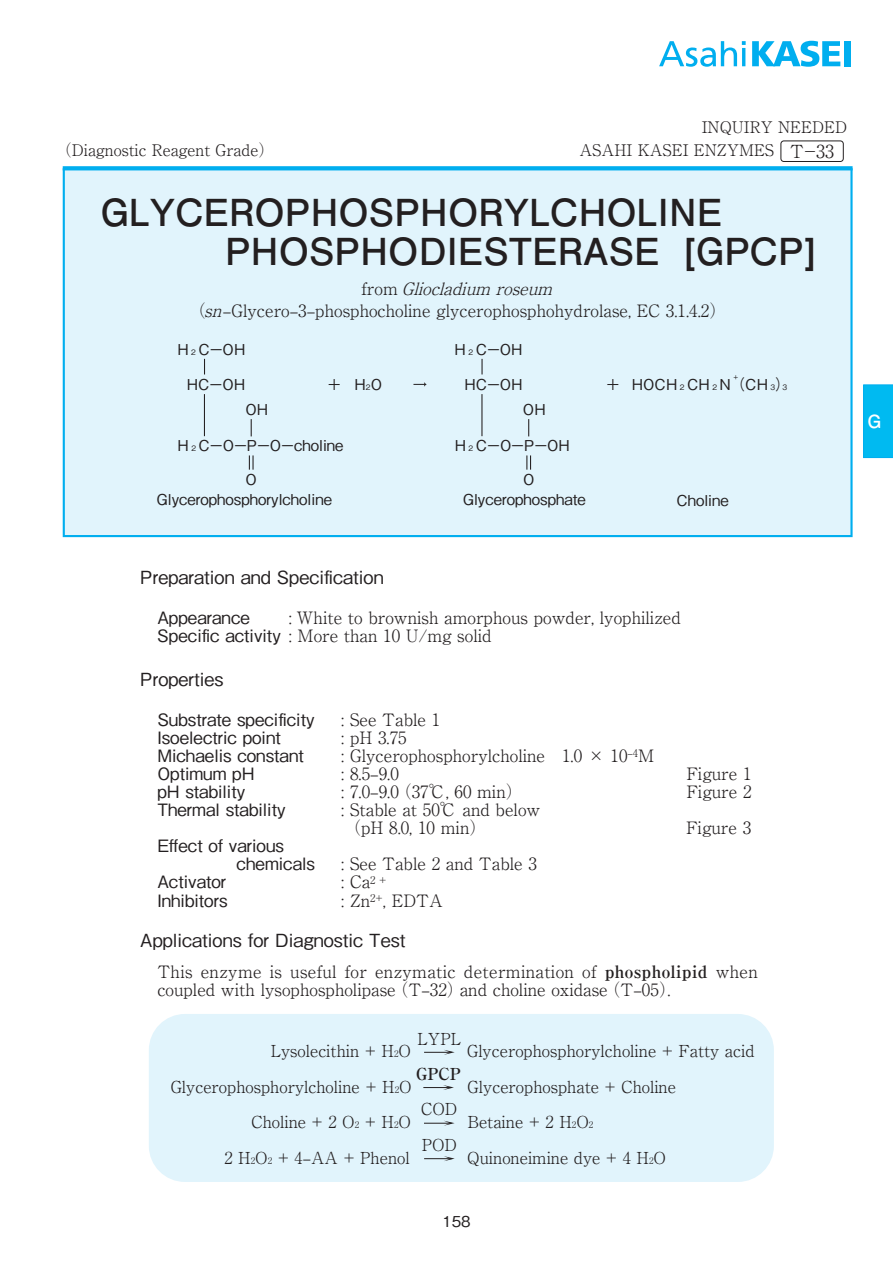
<style>
.page{position:relative;width:893px;height:1263px;background:#fff}
.page>*{position:absolute;margin:0;border:0;box-sizing:border-box;transform-origin:0 0}
.t1{font:700 37.2px/39.3px "Futo Go B101 Pro";color:#231f20}
.t2{font:500 18px "Gothic BBB Pro";color:#231f20}
.t3{font:700 18px "Futo Go B101 Pro";color:#fff}
.t4{font:300 16.95px/18px "Ryumin Pro";color:#231f20}
.t5{font:500 16.95px/18px "Gothic BBB Pro";color:#231f20}
.t6{font:300 16.5px "Ryumin Pro";color:#231f20}
.t7{font:700 16.5px "Ryumin Pro";color:#231f20}
.t8{font:300 15.9px "Ryumin Pro";color:#231f20}
.t9{font:500 15px/25px "Gothic BBB Pro";color:#231f20}
.t10{font:500 15px "Gothic BBB Pro";letter-spacing:-.075em;color:#231f20}
.t11{font:500 7.5px "Gothic BBB Pro";color:#231f20}
.s1{font-size:18px}
.s2{font-style:italic}
.s3{font-size:7.5px}
.s4{font-family:"Gothic BBB Pro";font-weight:500}
.s5{font-weight:700}
.s6{font-size:9px}
</style>
<div class="page">
<svg style="left:752px;top:41px;width:88px;height:26px"></svg>
<div style="left:844px;top:41px;width:6px;height:25px;background:#00aeef"></div>
<svg style="left:659px;top:41px;width:87px;height:26px"></svg>
<hr style="left:742px;top:48px;width:3px;height:18px;background:#00aeef">
<div style="left:63px;top:167px;width:790px;height:370px;background:#e1f4fc;border:2px solid #00aeef"></div>
<div style="left:780px;top:141px;width:64px;height:21px;border:1px solid #231f20;border-radius:3px"></div>
<svg style="left:63px;top:166px;width:790px;height:4px;background:#0cb1ef"></svg>
<div style="left:149px;top:1014px;width:625px;height:168px;background:#e1f4fc;border-radius:36px"></div>
<svg style="left:424px;top:1156px;width:31px;height:5px"></svg>
<svg style="left:424px;top:1121px;width:31px;height:5px"></svg>
<svg style="left:423px;top:1085px;width:31px;height:5px"></svg>
<svg style="left:424px;top:1050px;width:31px;height:5px"></svg>
<svg style="left:204px;top:359px;width:1px;height:15px"></svg>
<svg style="left:251px;top:419px;width:1px;height:17px"></svg>
<hr style="left:204px;top:394px;width:1px;height:42px;background:#231f20">
<svg style="left:249px;top:455px;width:5px;height:15px"></svg>
<svg style="left:481px;top:359px;width:2px;height:15px"></svg>
<svg style="left:528px;top:419px;width:1px;height:17px"></svg>
<hr style="left:481px;top:394px;width:1px;height:42px;background:#231f20">
<svg style="left:526px;top:455px;width:5px;height:15px"></svg>
<svg style="left:413px;top:382px;width:14px;height:5px"></svg>
<div style="left:863px;top:384px;width:30px;height:74px;background:#00baf1"></div>
<p class="t8" style="left:702px;top:115px;width:147px">INQUIRY NEEDED</p>
<p class="t8" style="left:56px;top:137px;width:220px">（Diagnostic Reagent Grade）</p>
<p class="t8" style="left:580px;top:137px;width:256px">ASAHI KASEI ENZYMES <span class="s1">T－33</span></p>
<h1 class="t1" style="left:225px;top:187px;width:592px;text-indent:-124px">GLYCEROPHOSPHORYLCHOLINE<br>PHOSPHODIESTERASE [GPCP]</h1>
<p class="t4" style="left:189px;top:277px;width:539px;line-height:21.3px;text-align:center">f r o m <span class="s2">Gliocladium roseum<br></span>（<span class="s2">sn</span>–Glycero–3–phosphocholine glycerophosphohydrolase, EC 3.1.4.2）</p>
<p class="t9" style="left:177px;top:335px;width:70px">H <span class="s3">2</span> CーOH</p>
<p class="t9" style="left:455px;top:335px;width:70px">H <span class="s3">2</span> CーOH</p>
<p class="t9" style="left:245px;top:370px;width:24px;text-indent:-59px">HCーOＨ<br>OH</p>
<p class="t9" style="left:327px;top:370px;width:16px">＋</p>
<p class="t9" style="left:355px;top:370px;width:29px">H<span class="s3">2</span>O</p>
<p class="t9" style="left:523px;top:370px;width:24px;text-indent:-59px">HCーOＨ<br>OH</p>
<p class="t11" style="left:733px;top:371px;width:6px">+</p>
<p class="t9" style="left:605px;top:370px;width:186px">＋ HOCH <span class="s3">2</span> CH <span class="s3">2</span> N（CH <span class="s3">3</span>）<span class="s3">3</span></p>
<p class="t10" style="left:177px;top:434px;width:168px">H <span class="s3">2</span> CーOーPーOーcholine</p>
<p class="t10" style="left:455px;top:434px;width:117px">H <span class="s3">2</span> CーOーPーOH</p>
<p class="t9" style="left:156px;top:468px;width:177px;line-height:19.6px;text-indent:89px">O<br>Glycerophosphorylcholine</p>
<p class="t9" style="left:463px;top:468px;width:125px;line-height:19.6px;text-align:center">O<br>Glycerophosphate</p>
<p class="t9" style="left:676px;top:486px;width:54px">Choline</p>
<p class="t3" style="left:865px;top:407px;width:16px">Ｇ</p>
<p class="t2" style="left:140px;top:563px;width:245px">Preparation and Specification</p>
<p class="t5" style="left:157px;top:606px;width:94px">Appearance</p>
<p class="t4" style="left:157px;top:607px;width:525px;text-indent:131px">: White to brownish amorphous powder, lyophilized<br><span class="s4">Specific activity</span> : More than 10 U/mg solid</p>
<p class="t2" style="left:140px;top:665px;width:85px">Properties</p>
<p class="t5" style="left:157px;top:708px;width:159px">Substrate specificity</p>
<p class="t4" style="left:341px;top:709px;width:100px">: See Table 1</p>
<p class="t5" style="left:157px;top:726px;width:125px">Isoelectric point</p>
<p class="t4" style="left:341px;top:727px;width:67px">: pH 3.75</p>
<p class="t5" style="left:157px;top:744px;width:148px">Michaelis constant</p>
<p class="t4" style="left:341px;top:745px;width:314px">: Glycerophosphorylcholine 1.0 × 10<sup>–4</sup>M</p>
<p class="t5" style="left:157px;top:763px;width:99px">Optimum pH</p>
<p class="t4" style="left:341px;top:763px;width:59px">: 8.5–9.0</p>
<p class="t4" style="left:686px;top:763px;width:67px">Figure 1</p>
<p class="t5" style="left:157px;top:781px;width:89px">pH stability</p>
<p class="t4" style="left:341px;top:781px;width:183px">: 7.0–9.0（37℃, 60 min）</p>
<p class="t4" style="left:686px;top:781px;width:67px">Figure 2</p>
<p class="t5" style="left:157px;top:799px;width:130px">Thermal stability</p>
<p class="t4" style="left:341px;top:799px;width:201px">: Stable at 50℃ and below（pH 8.0, 10 min）</p>
<p class="t4" style="left:686px;top:817px;width:67px">Figure 3</p>
<p class="t5" style="left:237px;top:835px;width:80px;text-indent:-79px">Effect of various chemicals</p>
<p class="t4" style="left:341px;top:854px;width:197px">: See Table 2 and Table 3</p>
<p class="t5" style="left:157px;top:871px;width:71px">Activator</p>
<p class="t4" style="left:341px;top:872px;width:47px">: Ca<sup>2</sup> <sup>+</sup></p>
<p class="t5" style="left:157px;top:889px;width:72px">Inhibitors</p>
<p class="t4" style="left:341px;top:890px;width:103px">: Zn<sup>2+</sup>, EDTA</p>
<p class="t2" style="left:140px;top:926px;width:267px">Applications for Diagnostic Test</p>
<p class="t4" style="left:157px;top:961px;width:602px">This enzyme is useful for enzymatic determination of <span class="s5">phospholipid</span> when coupled with lysophospholipase（T–32）and choline oxidase（T–05）.</p>
<p class="t6" style="left:417px;top:1025px;width:45px">LYPL</p>
<p class="t6" style="left:271px;top:1038px;width:142px">Lysolecithin + H<span class="s6">2</span>O</p>
<p class="t6" style="left:467px;top:1038px;width:289px">Glycerophosphorylcholine + Fatty acid</p>
<p class="t7" style="left:416px;top:1061px;width:47px">GPCP</p>
<p class="t6" style="left:468px;top:1073px;width:210px">Glycerophosphate + Choline</p>
<p class="t6" style="left:171px;top:1073px;width:243px">Glycerophosphorylcholine + H<span class="s6">2</span>O</p>
<p class="t6" style="left:421px;top:1096px;width:38px">COD</p>
<p class="t6" style="left:251px;top:1109px;width:161px">Choline + 2 O<span class="s6">2</span> + H<span class="s6">2</span>O</p>
<p class="t6" style="left:468px;top:1109px;width:127px">Betaine + 2 H<span class="s6">2</span>O<span class="s6">2</span></p>
<p class="t6" style="left:422px;top:1132px;width:37px">POD</p>
<p class="t6" style="left:224px;top:1145px;width:187px">2 H<span class="s6">2</span>O<span class="s6">2</span> + 4‒AA + Phenol</p>
<p class="t6" style="left:467px;top:1145px;width:200px">Quinoneimine dye + 4 H<span class="s6">2</span>O</p>
<p class="t9" style="left:442px;top:1207px;width:30px">158</p>
</div>
